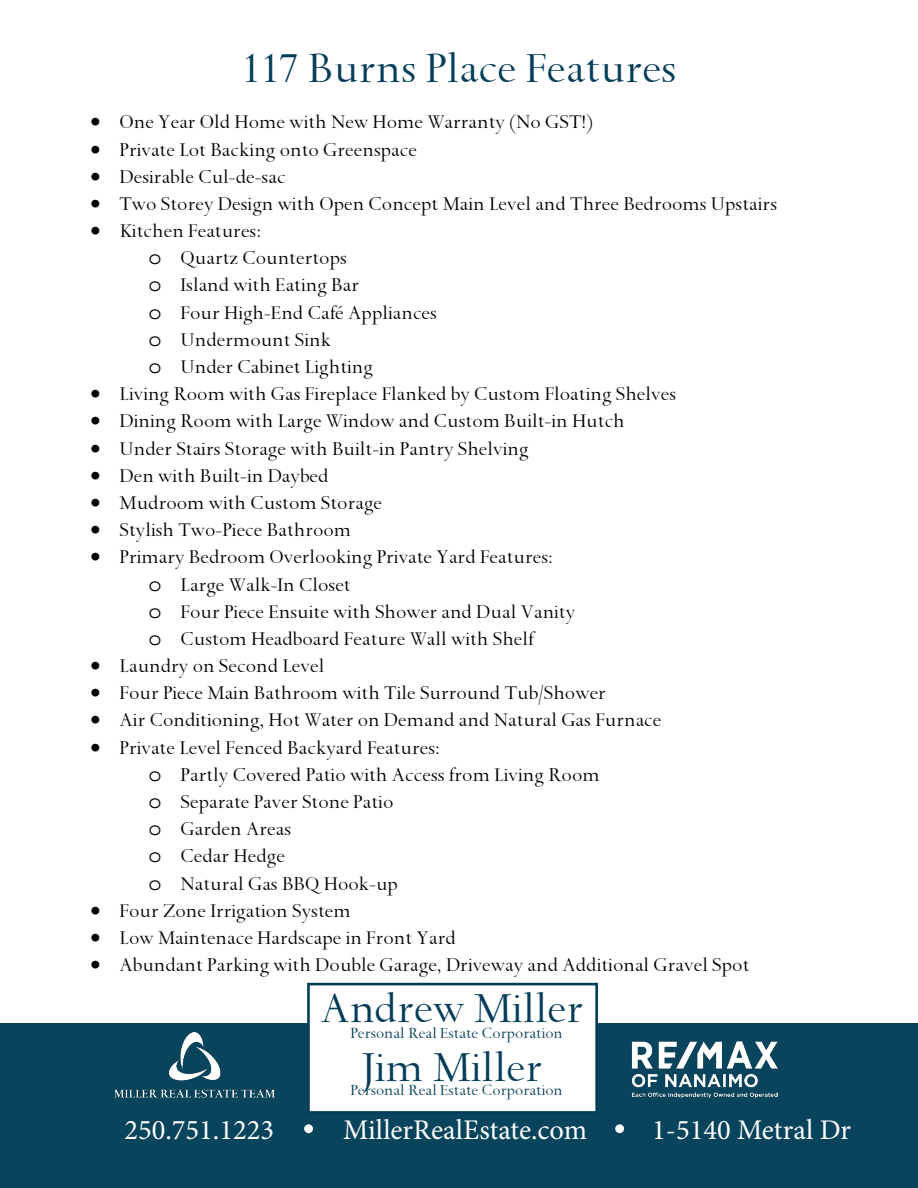
<style>
.page{position:relative;width:918px;height:1188px;background:#fff}
.page>*{position:absolute;margin:0;border:0;box-sizing:border-box;transform-origin:0 0}
.t1{font:48px "Spectrum";color:#043d59}
.t2{font:28.5px "Minion Pro";color:#fff}
.t3{font:21.75px/27.2px "Spectrum";color:#000}
.t4{font:17.25px "Spectrum";color:#043d59}
.s1{font-family:"Courier Std"}
</style>
<div class="page">
<div style="left:0;top:1024px;width:918px;height:164px;background:#08445c"></div>
<div style="left:304px;top:1124px;width:9px;height:9px;background:#fff;border-radius:50%"></div>
<div style="left:615px;top:1124px;width:9px;height:9px;background:#fff;border-radius:50%"></div>
<div style="left:307px;top:983px;width:291px;height:131px;background:#fff;border:3px solid #043d59"></div>
<img style="left:631px;top:1041px;width:147px;height:57px">
<img style="left:114px;top:1032px;width:161px;height:66px">
<p class="t1" style="left:241px;top:38px;width:437px">117 Burns Place Features</p>
<p class="t3" style="left:91px;top:108px;width:504px">• One Year Old Home with New Home Warranty (No GST!)</p>
<p class="t3" style="left:91px;top:135px;width:328px">• Private Lot Backing onto Greenspace</p>
<p class="t3" style="left:91px;top:162px;width:197px">• Desirable Cul-de-sac</p>
<p class="t3" style="left:91px;top:189px;width:688px">• Two Storey Design with Open Concept Main Level and Three Bedrooms Upstairs</p>
<p class="t3" style="left:149px;top:216px;width:290px;text-indent:-58px">• Kitchen Features:<br><span class="s1">o</span> Quartz Countertops<br><span class="s1">o</span> Island with Eating Bar<br><span class="s1">o</span> Four High-End Café Appliances <span class="s1">o</span> Undermount Sink<br><span class="s1">o</span> Under Cabinet Lighting</p>
<p class="t3" style="left:91px;top:380px;width:587px">• Living Room with Gas Fireplace Flanked by Custom Floating Shelves</p>
<p class="t3" style="left:91px;top:407px;width:536px">• Dining Room with Large Window and Custom Built-in Hutch</p>
<p class="t3" style="left:91px;top:434px;width:440px">• Under Stairs Storage with Built-in Pantry Shelving</p>
<p class="t3" style="left:91px;top:461px;width:240px">• Den with Built-in Daybed</p>
<p class="t3" style="left:91px;top:488px;width:293px">• Mudroom with Custom Storage</p>
<p class="t3" style="left:91px;top:516px;width:262px">• Stylish Two-Piece Bathroom</p>
<p class="t3" style="left:149px;top:543px;width:428px;text-indent:-58px">• Primary Bedroom Overlooking Private Yard Features:<br><span class="s1">o</span> Large Walk-In Closet<br><span class="s1">o</span> Four Piece Ensuite with Shower and Dual Vanity <span class="s1">o</span> Custom Headboard Feature Wall with Shelf</p>
<p class="t3" style="left:91px;top:651px;width:235px">• Laundry on Second Level</p>
<p class="t3" style="left:91px;top:679px;width:517px">• Four Piece Main Bathroom with Tile Surround Tub/Shower</p>
<p class="t3" style="left:91px;top:706px;width:573px">• Air Conditioning, Hot Water on Demand and Natural Gas Furnace</p>
<p class="t3" style="left:149px;top:733px;width:453px;text-indent:-58px">• Private Level Fenced Backyard Features:<br><span class="s1">o</span> Partly Covered Patio with Access from Living Room <span class="s1">o</span> Separate Paver Stone Patio<br><span class="s1">o</span> Garden Areas<br><span class="s1">o</span> Cedar Hedge<br><span class="s1">o</span> Natural Gas BBQ Hook-up</p>
<p class="t3" style="left:91px;top:896px;width:262px">• Four Zone Irrigation System</p>
<p class="t3" style="left:91px;top:923px;width:367px">• Low Maintenace Hardscape in Front Yard</p>
<p class="t3" style="left:91px;top:951px;width:660px">• Abundant Parking with Double Garage, Driveway and Additional Gravel Spot</p>
<p class="t1" style="left:320px;top:978px;width:265px">Andrew Miller</p>
<p class="t4" style="left:350px;top:1023px;width:214px">Personal Real Estate Corporation</p>
<p class="t1" style="left:363px;top:1037px;width:181px">Jim Miller</p>
<p class="t4" style="left:350px;top:1079px;width:214px">Personal Real Estate Corporation</p>
<p class="t2" style="left:124px;top:1111px;width:151px">250.751.1223</p>
<p class="t2" style="left:343px;top:1111px;width:246px">MillerRealEstate.com</p>
<p class="t2" style="left:652px;top:1111px;width:201px">1-5140 Metral Dr</p>
</div>
